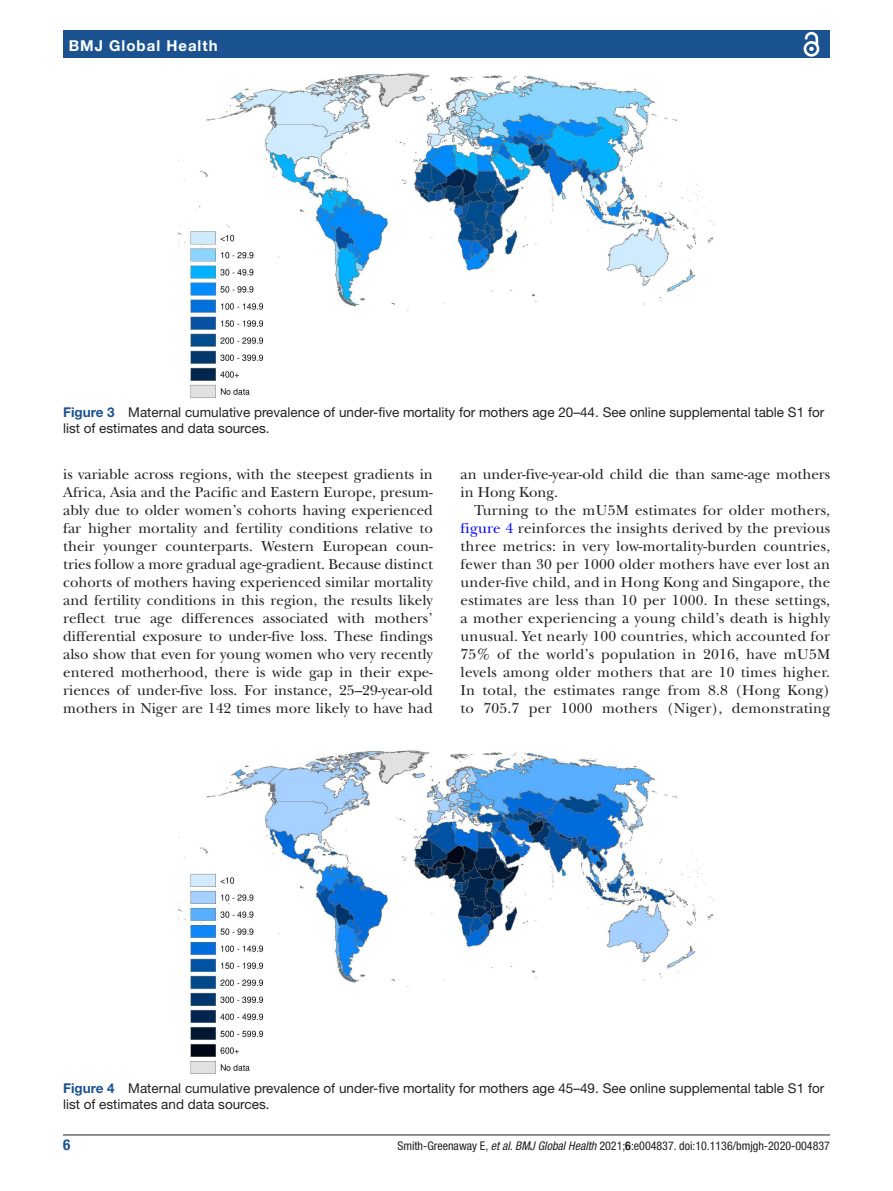
<style>
.page{position:relative;width:893px;height:1191px;background:#fff}
.page>*{position:absolute;margin:0;border:0;box-sizing:border-box;transform-origin:0 0}
.t1{font:15px/18px "New Baskerville";color:#231f20;text-align:justify}
.t2{font:700 15px "Helvetica Neue LT Std";letter-spacing:.065em;color:#fff}
.t3{font:700 condensed 15px "Helvetica Neue LT Std";color:#1b5391}
.t4{font:13.5px/16.2px "Helvetica Neue LT Std";color:#231f20}
.t5{font:condensed 12px "Helvetica Neue LT Std";color:#231f20}
.s1{font-weight:700;color:#1b5391}
.s2{color:#00f}
.s3{font-style:italic}
.s4{font-weight:700}
</style>
<div class="page">
<hr style="left:63px;top:1134px;width:767px;height:1px;background:#231f20">
<div style="left:63px;top:31px;width:767px;height:27px;background:#1b5391"></div>
<svg style="left:803px;top:31px;width:17px;height:26px"></svg>
<img style="left:178px;top:73px;width:537px;height:325px">
<img style="left:178px;top:750px;width:536px;height:324px">
<p class="t2" style="left:69px;top:36px;width:150px">BMJ Global Health</p>
<p class="t4" style="left:63px;top:404px;width:763px"><span class="s1">Figure 3</span> Maternal cumulative prevalence of under-five mortality for mothers age 20–44. See online supplemental table S1 for list of estimates and data sources.</p>
<p class="t1" style="left:63px;top:465px;width:371px">is variable across regions, with the steepest gradients in Africa, Asia and the Pacific and Eastern Europe, presum&shy;ably due to older women’s cohorts having experienced far higher mortality and fertility conditions relative to their younger counterparts. Western European coun&shy;tries follow a more gradual age-gradient. Because distinct cohorts of mothers having experienced similar mortality and fertility conditions in this region, the results likely reflect true age differences associated with mothers’ differential exposure to under-five loss. These findings also show that even for young women who very recently entered motherhood, there is wide gap in their expe&shy;riences of under-five loss. For instance, 25–29-year-old mothers in Niger are 142 times more likely to have had</p>
<p class="t1" style="left:461px;top:465px;width:371px">an under-five-year-old child die than same-age mothers in Hong Kong.</p>
<p class="t1" style="left:461px;top:501px;width:371px;text-indent:14px">Turning to the mU5M estimates for older mothers, <span class="s2">figure 4</span> reinforces the insights derived by the previous three metrics: in very low-mortality-burden countries, fewer than 30 per 1000 older mothers have ever lost an under-five child, and in Hong Kong and Singapore, the estimates are less than 10 per 1000. In these settings, a mother experiencing a young child’s death is highly unusual. Yet nearly 100 countries, which accounted for 75% of the world’s population in 2016, have mU5M levels among older mothers that are 10 times higher.<br>In total, the estimates range from 8.8 (Hong Kong) to 705.7 per 1000 mothers (Niger), demonstrating</p>
<p class="t4" style="left:63px;top:1080px;width:763px"><span class="s1">Figure 4</span> Maternal cumulative prevalence of under-five mortality for mothers age 45–49. See online supplemental table S1 for list of estimates and data sources.</p>
<p class="t3" style="left:63px;top:1135px;width:9px">6</p>
<p class="t5" style="left:397px;top:1138px;width:434px">Smith-Greenaway E, <span class="s3">et al</span>. <span class="s3">BMJ Global Health</span> 2021;<span class="s4">6</span>:e004837. doi:10.1136/bmjgh-2020-004837</p>
</div>
